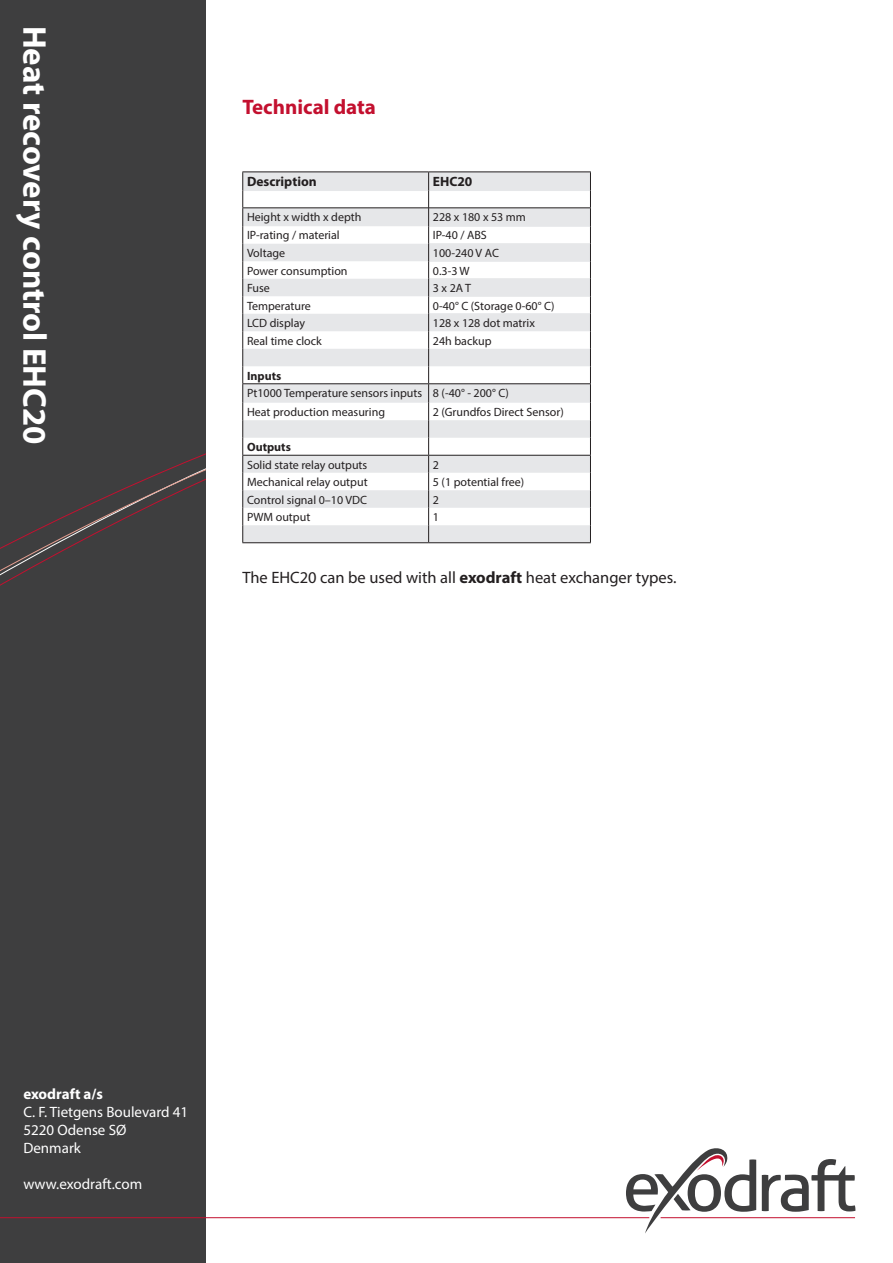
<style>
.page{position:relative;width:893px;height:1263px;background:#fff}
.page>*{position:absolute;margin:0;border:0;box-sizing:border-box;transform-origin:0 0}
.t1{font:700 33px "Myriad Pro";color:#fff}
.t2{font:700 21px "Myriad Pro";color:#c3102f}
.t3{font:16.5px "Myriad Pro";color:#231f20}
.t4{font:15px/18px "Myriad Pro";color:#fff}
.t5{font:700 15px "Myriad Pro";color:#fff}
.t6{font:700 13.5px "Myriad Pro";color:#231f20}
.t7{font:12px/18.9px "Myriad Pro";color:#231f20}
.t8{font:700 12px "Myriad Pro";color:#231f20}
.s1{font-weight:700}
</style>
<div class="page">
<div style="left:0;top:0;width:205px;height:1263px;background:#3e3e3f"></div>
<svg style="left:762px;top:1159px;width:93px;height:53px"></svg>
<svg style="left:626px;top:1148px;width:130px;height:85px"></svg>
<hr style="left:0;top:1217px;width:649px;height:1px;background:#c3102f">
<hr style="left:661px;top:1217px;width:194px;height:1px;background:#c3102f">
<svg style="left:0;top:453px;width:205px;height:133px"></svg>
<svg style="left:243px;top:172px;width:347px;height:370px;fill:#e6e7e9"></svg>
<hr style="left:429px;top:190px;width:161px;height:1px;background:#e6e7e9">
<hr style="left:429px;top:226px;width:161px;height:1px;background:#e6e7e9">
<hr style="left:429px;top:243px;width:161px;height:1px;background:#e6e7e9">
<hr style="left:429px;top:261px;width:161px;height:1px;background:#e6e7e9">
<hr style="left:429px;top:278px;width:161px;height:1px;background:#e6e7e9">
<hr style="left:429px;top:296px;width:161px;height:1px;background:#e6e7e9">
<hr style="left:429px;top:313px;width:161px;height:1px;background:#e6e7e9">
<hr style="left:242px;top:171px;width:187px;height:1px;background:#231f20">
<hr style="left:243px;top:190px;width:185px;height:1px;background:#e6e7e9">
<hr style="left:429px;top:171px;width:162px;height:1px;background:#231f20">
<hr style="left:242px;top:207px;width:187px;height:1px;background:#231f20">
<hr style="left:242px;top:383px;width:187px;height:1px;background:#231f20">
<hr style="left:429px;top:383px;width:162px;height:1px;background:#231f20">
<hr style="left:428px;top:207px;width:163px;height:1px;background:#231f20">
<hr style="left:242px;top:455px;width:187px;height:1px;background:#231f20">
<hr style="left:429px;top:455px;width:162px;height:1px;background:#231f20">
<hr style="left:242px;top:542px;width:187px;height:1px;background:#231f20">
<hr style="left:429px;top:542px;width:162px;height:1px;background:#231f20">
<svg style="left:590px;top:172px;width:1px;height:370px"></svg>
<svg style="left:428px;top:172px;width:1px;height:370px"></svg>
<svg style="left:242px;top:172px;width:1px;height:370px"></svg>
<h1 class="t1" style="left:56px;top:26px;width:420px;rotate:90deg">Heat recovery control EHC20</h1>
<h2 class="t2" style="left:242px;top:93px;width:135px">Technical data</h2>
<p class="t6" style="left:247px;top:173px;width:71px">Description</p>
<p class="t6" style="left:433px;top:173px;width:41px">EHC20</p>
<p class="t7" style="left:247px;top:207px;width:116px">Height x width x depth</p>
<p class="t7" style="left:433px;top:207px;width:95px">228 x 180 x 53 mm</p>
<p class="t7" style="left:247px;top:226px;width:94px">IP-rating / material</p>
<p class="t7" style="left:433px;top:226px;width:56px">IP-40 / ABS</p>
<p class="t7" style="left:247px;top:243px;width:40px">Voltage</p>
<p class="t7" style="left:433px;top:243px;width:68px">100-240 V AC</p>
<p class="t7" style="left:247px;top:261px;width:102px">Power consumption</p>
<p class="t7" style="left:433px;top:261px;width:38px">0.3-3 W</p>
<p class="t7" style="left:247px;top:278px;width:24px">Fuse</p>
<p class="t7" style="left:433px;top:278px;width:40px">3 x 2A T</p>
<p class="t7" style="left:247px;top:296px;width:65px">Temperature</p>
<p class="t7" style="left:433px;top:296px;width:123px">0-40° C (Storage 0-60° C)</p>
<p class="t7" style="left:247px;top:313px;width:60px">LCD display</p>
<p class="t7" style="left:433px;top:313px;width:104px">128 x 128 dot matrix</p>
<p class="t7" style="left:247px;top:331px;width:76px">Real time clock</p>
<p class="t7" style="left:433px;top:331px;width:60px">24h backup</p>
<p class="t8" style="left:247px;top:368px;width:36px">Inputs</p>
<p class="t7" style="left:247px;top:383px;width:263px">Pt1000 Temperature sensors inputs 8 (-40° - 200° C)<br>Heat production measuring</p>
<p class="t7" style="left:433px;top:402px;width:132px">2 (Grundfos Direct Sensor)</p>
<p class="t8" style="left:247px;top:439px;width:45px">Outputs</p>
<p class="t7" style="left:247px;top:455px;width:122px">Solid state relay outputs</p>
<p class="t7" style="left:433px;top:455px;width:8px">2</p>
<p class="t7" style="left:247px;top:472px;width:122px">Mechanical relay output</p>
<p class="t7" style="left:433px;top:472px;width:93px">5 (1 potential free)</p>
<p class="t7" style="left:247px;top:490px;width:122px">Control signal 0–10 VDC</p>
<p class="t7" style="left:433px;top:490px;width:8px">2</p>
<p class="t7" style="left:247px;top:507px;width:65px">PWM output</p>
<p class="t7" style="left:433px;top:507px;width:8px">1</p>
<h3 class="t3" style="left:242px;top:567px;width:436px">The EHC20 can be used with all <span class="s1">exodraft</span> heat exchanger types.</h3>
<p class="t5" style="left:23px;top:1084px;width:81px">exodraft a/s</p>
<p class="t4" style="left:23px;top:1103px;width:166px">C. F. Tietgens Boulevard 41<br>5220 Odense SØ<br>Denmark</p>
<p class="t4" style="left:23px;top:1175px;width:120px">www.exodraft.com</p>
</div>
